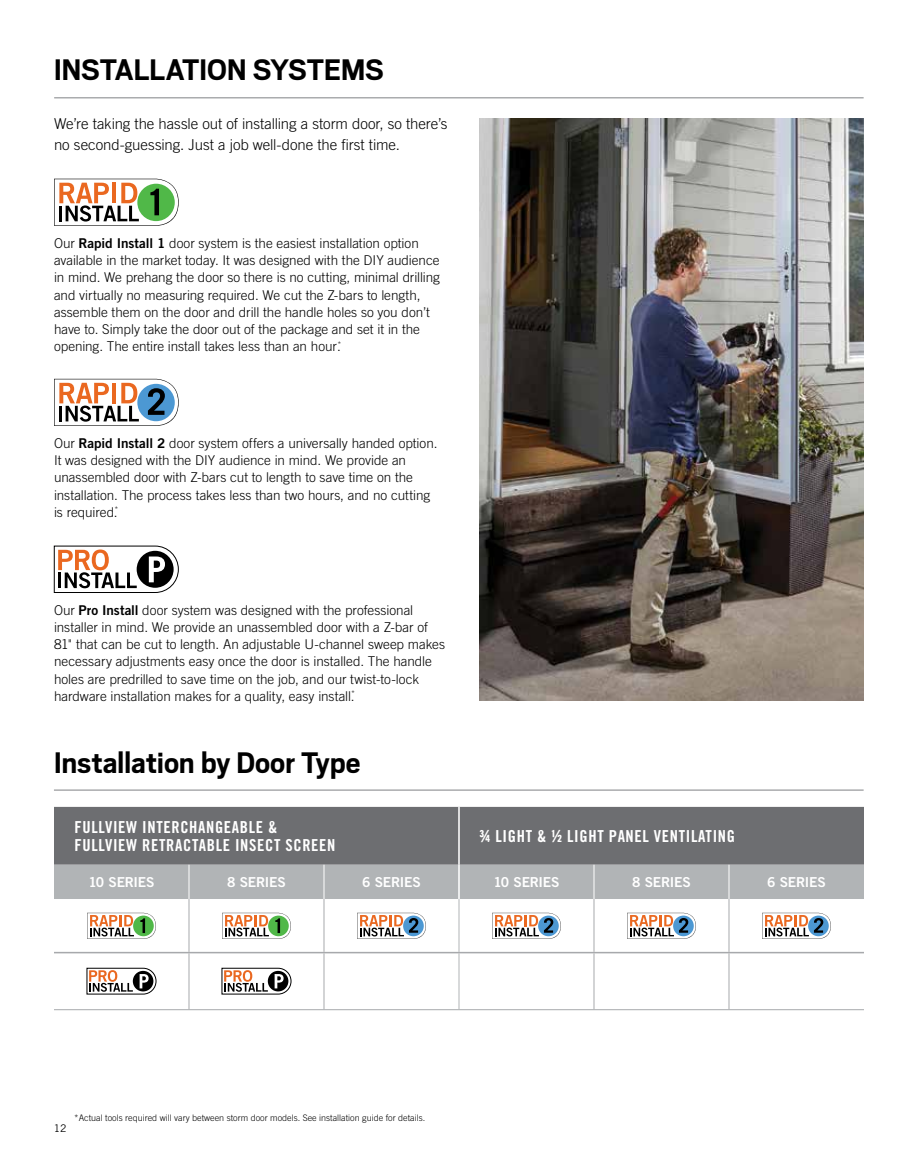
<style>
.page{position:relative;width:918px;height:1175px;background:#fff}
.page>*{position:absolute;margin:0;border:0;box-sizing:border-box;transform-origin:0 0}
.t1{font:700 33px "Scout";letter-spacing:-.01em;color:#000}
.t2{font:16.5px/18px "Trade Gothic LT Std Bd Cn 20";letter-spacing:.04em;color:#fff}
.t3{font:300 15px/21px "Trade Gothic LT Std";letter-spacing:-.005em;color:#000}
.t4{font:13.65px "Trade Gothic LT Std Bd 2";letter-spacing:-.015em;color:#fff}
.t5{font:300 13.5px/17.2px "Trade Gothic LT Std";color:#000}
.t6{font:10.5px "Trade Gothic LT Std";color:#000}
.t7{font:300 9px "Trade Gothic LT Std";color:#000}
.s1{font-family:"Trade Gothic LT Std Bd 2";font-weight:400}
</style>
<div class="page">
<svg style="left:54px;top:179px;width:125px;height:47px"></svg>
<svg style="left:54px;top:379px;width:125px;height:47px"></svg>
<img style="left:480px;top:118px;width:384px;height:583px">
<svg style="left:54px;top:545px;width:125px;height:48px"></svg>
<div style="left:54px;top:807px;width:810px;height:57px;background:#6d6e71"></div>
<div style="left:54px;top:864px;width:810px;height:35px;background:#b1b4b6"></div>
<svg style="left:54px;top:899px;width:810px;height:110px"></svg>
<hr style="left:324px;top:899px;width:1px;height:52px;background:#a7a9ac">
<hr style="left:729px;top:899px;width:1px;height:52px;background:#a7a9ac">
<hr style="left:324px;top:953px;width:1px;height:56px;background:#a7a9ac">
<hr style="left:729px;top:953px;width:1px;height:56px;background:#a7a9ac">
<hr style="left:54px;top:1009px;width:135px;height:1px;background:#a7a9ac">
<hr style="left:189px;top:1009px;width:135px;height:1px;background:#a7a9ac">
<hr style="left:324px;top:1009px;width:135px;height:1px;background:#a7a9ac">
<hr style="left:459px;top:1009px;width:135px;height:1px;background:#a7a9ac">
<hr style="left:594px;top:1009px;width:135px;height:1px;background:#a7a9ac">
<hr style="left:729px;top:1009px;width:135px;height:1px;background:#a7a9ac">
<hr style="left:459px;top:899px;width:1px;height:52px;background:#b1b4b6">
<hr style="left:459px;top:953px;width:1px;height:56px;background:#b1b4b6">
<hr style="left:189px;top:899px;width:1px;height:52px;background:#a7a9ac">
<hr style="left:594px;top:899px;width:1px;height:52px;background:#a7a9ac">
<hr style="left:189px;top:953px;width:1px;height:56px;background:#a7a9ac">
<hr style="left:594px;top:953px;width:1px;height:56px;background:#a7a9ac">
<hr style="left:458px;top:807px;width:2px;height:57px;background:#fff">
<hr style="left:458px;top:864px;width:2px;height:35px;background:#fff">
<hr style="left:189px;top:864px;width:1px;height:35px;background:#fff">
<hr style="left:324px;top:864px;width:1px;height:35px;background:#fff">
<hr style="left:594px;top:864px;width:1px;height:35px;background:#fff">
<hr style="left:729px;top:864px;width:1px;height:35px;background:#fff">
<hr style="left:54px;top:951px;width:135px;height:2px;background:#a7a9ac">
<hr style="left:189px;top:951px;width:135px;height:2px;background:#a7a9ac">
<hr style="left:324px;top:951px;width:135px;height:2px;background:#a7a9ac">
<hr style="left:459px;top:951px;width:135px;height:2px;background:#a7a9ac">
<hr style="left:594px;top:951px;width:135px;height:2px;background:#a7a9ac">
<hr style="left:729px;top:951px;width:135px;height:2px;background:#a7a9ac">
<svg style="left:87px;top:912px;width:69px;height:26px"></svg>
<svg style="left:222px;top:912px;width:69px;height:26px"></svg>
<svg style="left:357px;top:912px;width:69px;height:26px"></svg>
<svg style="left:492px;top:912px;width:69px;height:26px"></svg>
<svg style="left:627px;top:912px;width:69px;height:26px"></svg>
<svg style="left:762px;top:912px;width:69px;height:26px"></svg>
<svg style="left:87px;top:968px;width:69px;height:26px"></svg>
<svg style="left:222px;top:968px;width:69px;height:26px"></svg>
<hr style="left:54px;top:97px;width:810px;height:1px;background:#808285">
<hr style="left:54px;top:789px;width:810px;height:1px;background:#808285">
<h1 class="t1" style="left:54px;top:49px;width:332px">INSTALLATION SYSTEMS</h1>
<p class="t3" style="left:54px;top:113px;width:395px">We’re taking the hassle out of installing a storm door, so there’s no second-guessing. Just a job well-done the first time.</p>
<p class="t5" style="left:54px;top:234px;width:387px">Our <span class="s1">Rapid Install 1</span> door system is the easiest installation option available in the market today. It was designed with the DIY audience in mind. We prehang the door so there is no cutting, minimal drilling and virtually no measuring required. We cut the Z-bars to length, assemble them on the door and drill the handle holes so you don’t have to. Simply take the door out of the package and set it in the opening. The entire install takes less than an hour.<sup>*</sup></p>
<p class="t5" style="left:54px;top:434px;width:385px">Our <span class="s1">Rapid Install 2</span> door system offers a universally handed option.<br>It was designed with the DIY audience in mind. We provide an unassembled door with Z-bars cut to length to save time on the installation. The process takes less than two hours, and no cutting is required.<sup>*</sup></p>
<p class="t5" style="left:54px;top:601px;width:393px">Our <span class="s1">Pro Install</span> door system was designed with the professional installer in mind. We provide an unassembled door with a Z-bar of 81" that can be cut to length. An adjustable U-channel sweep makes necessary adjustments easy once the door is installed. The handle holes are predrilled to save time on the job, and our twist-to-lock hardware installation makes for a quality, easy install.<sup>*</sup></p>
<h1 class="t1" style="left:54px;top:741px;width:308px">Installation by Door Type</h1>
<p class="t2" style="left:75px;top:817px;width:262px">FULLVIEW INTERCHANGEABLE &amp;<br>FULLVIEW RETRACTABLE INSECT SCREEN</p>
<p class="t2" style="left:480px;top:826px;width:257px">¾ LIGHT &amp; ½ LIGHT PANEL VENTILATING</p>
<p class="t4" style="left:88px;top:873px;width:68px">10 SERIES</p>
<p class="t4" style="left:227px;top:873px;width:60px">8 SERIES</p>
<p class="t4" style="left:362px;top:873px;width:60px">6 SERIES</p>
<p class="t4" style="left:493px;top:873px;width:68px">10 SERIES</p>
<p class="t4" style="left:632px;top:873px;width:60px">8 SERIES</p>
<p class="t4" style="left:767px;top:873px;width:60px">6 SERIES</p>
<p class="t6" style="left:54px;top:1121px;width:14px">12</p>
<p class="t7" style="left:74px;top:1112px;width:353px">*Actual tools required will vary between storm door models. See installation guide for details.</p>
</div>
